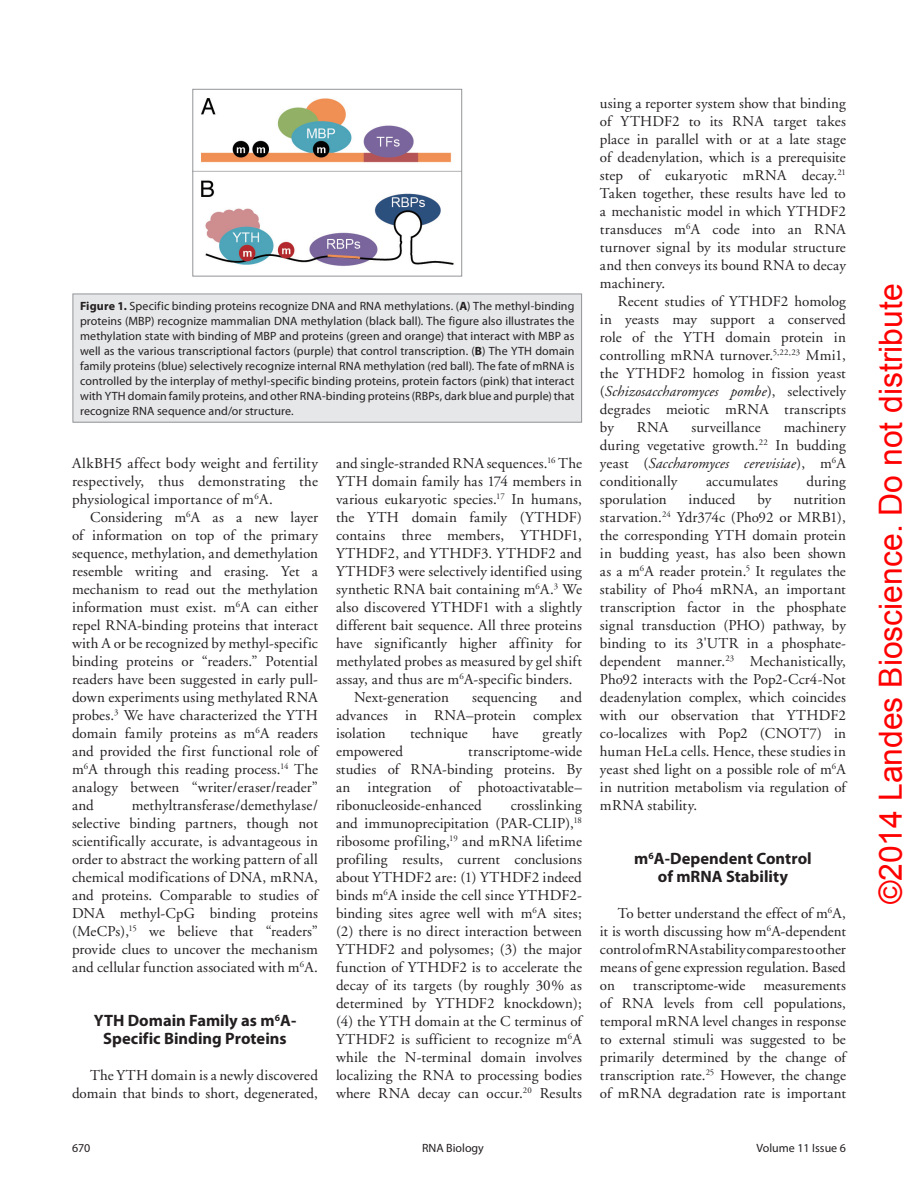
<style>
.page{position:relative;width:918px;height:1188px;background:#fff}
.page>*{position:absolute;margin:0;border:0;box-sizing:border-box;transform-origin:0 0}
.t1{font:31.95px "Arial";color:#f00}
.t2{font:700 16.5px/18px "Myriad Pro";color:#231f20;text-align:center}
.t3{font:15px/18px "Adobe Garamond";letter-spacing:.01em;color:#231f20;text-align:justify}
.t4{font:12px/15px "Myriad Pro";letter-spacing:.005em;color:#231f20;text-align:justify}
.s1{font-weight:700}
.s2{font-style:italic}
</style>
<div class="page">
<div style="left:73px;top:294px;width:509px;height:128px;background:#e6e7e9"></div>
<div style="left:73px;top:294px;width:509px;height:129px;border:1px solid #939598"></div>
<img style="left:194px;top:98px;width:266px;height:168px">
<div style="left:192px;top:89px;width:270px;height:188px;border:1px solid #939598"></div>
<p class="t4" style="left:80px;top:298px;width:496px"><span class="s1">Figure 1.</span> Specific binding proteins recognize DNA and RNA methylations. (<span class="s1">A</span>) The methyl-binding proteins (MBP) recognize mammalian DNA methylation (black ball). The figure also illustrates the methylation state with binding of MBP and proteins (green and orange) that interact with MBP as well as the various transcriptional factors (purple) that control transcription. (<span class="s1">B</span>) The YTH domain family proteins (blue) selectively recognize internal RNA methylation (red ball). The fate of mRNA is controlled by the interplay of methyl-specific binding proteins, protein factors (pink) that interact with YTH domain family proteins, and other RNA-binding proteins (RBPs, dark blue and purple) that recognize RNA sequence and/or structure.</p>
<p class="t3" style="left:72px;top:455px;width:247px">AlkBH5 affect body weight and fertility respectively, thus demonstrating the physiological importance of m<sup>6</sup>A.</p>
<p class="t3" style="left:72px;top:509px;width:247px;text-indent:18px">Considering m<sup>6</sup>A as a new layer of information on top of the primary sequence, methylation, and demethylation resemble writing and erasing. Yet a mechanism to read out the methylation information must exist. m<sup>6</sup>A can either repel RNA-binding proteins that interact with A or be recognized by methyl-specific binding proteins or “readers.” Potential readers have been suggested in early pull&shy;down experiments using methylated RNA probes.<sup>3</sup> We have characterized the YTH domain family proteins as m<sup>6</sup>A readers and provided the first functional role of m<sup>6</sup>A through this reading process.<sup>14</sup> The analogy between “writer/eraser/reader” and</p>
<p class="t3" style="left:72px;top:797px;width:247px;text-indent:60px">methyltransferase/demethylase/ selective binding partners, though not scientifically accurate, is advantageous in order to abstract the working pattern of all chemical modifications of DNA, mRNA, and proteins. Comparable to studies of DNA methyl-CpG binding proteins (MeCPs),<sup>15</sup> we believe that “readers” provide clues to uncover the mechanism and cellular function associated with m<sup>6</sup>A.</p>
<p class="t2" style="left:94px;top:1011px;width:204px">YTH Domain Family as m<sup>6</sup>A-<br>Specific Binding Proteins</p>
<p class="t3" style="left:72px;top:1067px;width:247px;text-align:right">The YTH domain is a newly discovered domain that binds to short, degenerated,</p>
<p class="t3" style="left:336px;top:455px;width:247px">and single-stranded RNA sequences.<sup>16</sup> The</p>
<p class="t3" style="left:336px;top:473px;width:247px">YTH domain family has 174 members in</p>
<p class="t3" style="left:336px;top:491px;width:247px">various eukaryotic species.<sup>17</sup> In humans,</p>
<p class="t3" style="left:336px;top:509px;width:247px">the YTH domain family (YTHDF)</p>
<p class="t3" style="left:336px;top:527px;width:247px">contains three members, YTHDF1,</p>
<p class="t3" style="left:336px;top:545px;width:247px">YTHDF2, and YTHDF3. YTHDF2 and</p>
<p class="t3" style="left:336px;top:563px;width:247px">YTHDF3 were selectively identified using</p>
<p class="t3" style="left:336px;top:581px;width:247px">synthetic RNA bait containing m<sup>6</sup>A.<sup>3</sup> We</p>
<p class="t3" style="left:336px;top:599px;width:247px">also discovered YTHDF1 with a slightly</p>
<p class="t3" style="left:336px;top:617px;width:247px">different bait sequence. All three proteins</p>
<p class="t3" style="left:336px;top:635px;width:247px">have significantly higher affinity for</p>
<p class="t3" style="left:336px;top:653px;width:247px">methylated probes as measured by gel shift</p>
<p class="t3" style="left:336px;top:671px;width:238px">assay, and thus are m<sup>6</sup>A-specific binders.</p>
<p class="t3" style="left:354px;top:689px;width:96px">Next-generation</p>
<p class="t3" style="left:472px;top:689px;width:66px">sequencing</p>
<p class="t3" style="left:336px;top:689px;width:247px;text-indent:224px">and advances in RNA–protein complex isolation</p>
<p class="t3" style="left:410px;top:725px;width:59px">technique</p>
<p class="t3" style="left:492px;top:725px;width:28px">have</p>
<p class="t3" style="left:543px;top:725px;width:41px">greatly</p>
<p class="t3" style="left:336px;top:743px;width:247px;text-indent:132px">transcriptome-wide studies of RNA-binding proteins. By an integration of photoactivatable– ribonucleoside-enhanced</p>
<p class="t3" style="left:336px;top:743px;width:69px">empowered</p>
<p class="t3" style="left:336px;top:797px;width:247px;text-indent:175px">crosslinking and immunoprecipitation (PAR-CLIP),<sup>18 </sup>ribosome profiling,<sup>19</sup> and mRNA lifetime profiling results, current conclusions about YTHDF2 are: (1) YTHDF2 indeed binds m<sup>6</sup>A inside the cell since YTHDF2- binding sites agree well with m<sup>6</sup>A sites; (2) there is no direct interaction between YTHDF2 and polysomes; (3) the major function of YTHDF2 is to accelerate the decay of its targets (by roughly 30% as determined by YTHDF2 knockdown); (4) the YTH domain at the C terminus of YTHDF2 is sufficient to recognize m<sup>6</sup>A while the N-terminal domain involves localizing the RNA to processing bodies where RNA decay can occur.<sup>20</sup> Results</p>
<p class="t3" style="left:600px;top:95px;width:247px">using a reporter system show that binding of YTHDF2 to its RNA target takes place in parallel with or at a late stage of deadenylation, which is a prerequisite step of eukaryotic mRNA decay.<sup>21<br></sup>Taken together, these results have led to a mechanistic model in which YTHDF2 transduces m<sup>6</sup>A code into an RNA turnover signal by its modular structure and then conveys its bound RNA to decay machinery.</p>
<p class="t3" style="left:600px;top:293px;width:248px;text-indent:18px">Recent studies of YTHDF2 homolog in yeasts may support a conserved role of the YTH domain protein in controlling mRNA turnover.<sup>5,22,23</sup> Mmi1, the YTHDF2 homolog in fission yeast (<span class="s2">Schizosaccharomyces pombe</span>), selectively degrades meiotic mRNA transcripts by</p>
<p class="t3" style="left:600px;top:419px;width:248px;text-indent:184px">machinery during vegetative growth.<sup>22</sup> In budding yeast (<span class="s2">Saccharomyces cerevisiae</span>), m<sup>6</sup>A conditionally</p>
<p class="t3" style="left:637px;top:419px;width:33px">RNA</p>
<p class="t3" style="left:691px;top:419px;width:71px">surveillance</p>
<p class="t3" style="left:706px;top:473px;width:73px">accumulates</p>
<p class="t3" style="left:807px;top:473px;width:41px">during</p>
<p class="t3" style="left:600px;top:491px;width:68px">sporulation</p>
<p class="t3" style="left:689px;top:491px;width:49px">induced</p>
<p class="t3" style="left:758px;top:491px;width:15px">by</p>
<p class="t3" style="left:600px;top:491px;width:247px;text-indent:193px">nutrition starvation.<sup>24</sup> Ydr374c (Pho92 or MRB1), the corresponding YTH domain protein in budding yeast, has also been shown as a m<sup>6</sup>A reader protein.<sup>5</sup> It regulates the stability of Pho4 mRNA, an important transcription factor in the phosphate signal transduction (PHO) pathway, by binding to its 3'UTR in a phosphate&shy;dependent manner.<sup>23</sup> Mechanistically, Pho92 interacts with the Pop2-Ccr4-Not deadenylation complex, which coincides with our observation that YTHDF2 co-localizes with Pop2 (CNOT7) in human HeLa cells. Hence, these studies in yeast shed light on a possible role of m<sup>6</sup>A in nutrition metabolism via regulation of mRNA stability.</p>
<p class="t2" style="left:634px;top:849px;width:179px">m<sup>6</sup>A-Dependent Control of mRNA Stability</p>
<p class="t3" style="left:600px;top:905px;width:247px;text-indent:18px">To better understand the effect of m<sup>6</sup>A, it is worth discussing how m<sup>6</sup>A-dependent control of mRNA stability compares to other means of gene expression regulation. Based on transcriptome-wide measurements of RNA levels from cell populations, temporal mRNA level changes in response to external stimuli was suggested to be primarily determined by the change of transcription rate.<sup>25</sup> However, the change of mRNA degradation rate is important</p>
<p class="t4" style="left:72px;top:1140px;width:20px">670</p>
<p class="t4" style="left:422px;top:1140px;width:63px">RNA Biology</p>
<p class="t4" style="left:757px;top:1140px;width:91px">Volume 11 Issue 6</p>
<h1 class="t1" style="left:870px;top:904px;width:622px;rotate:-90deg">©2014 Landes Bioscience. Do not distribute</h1>
</div>
